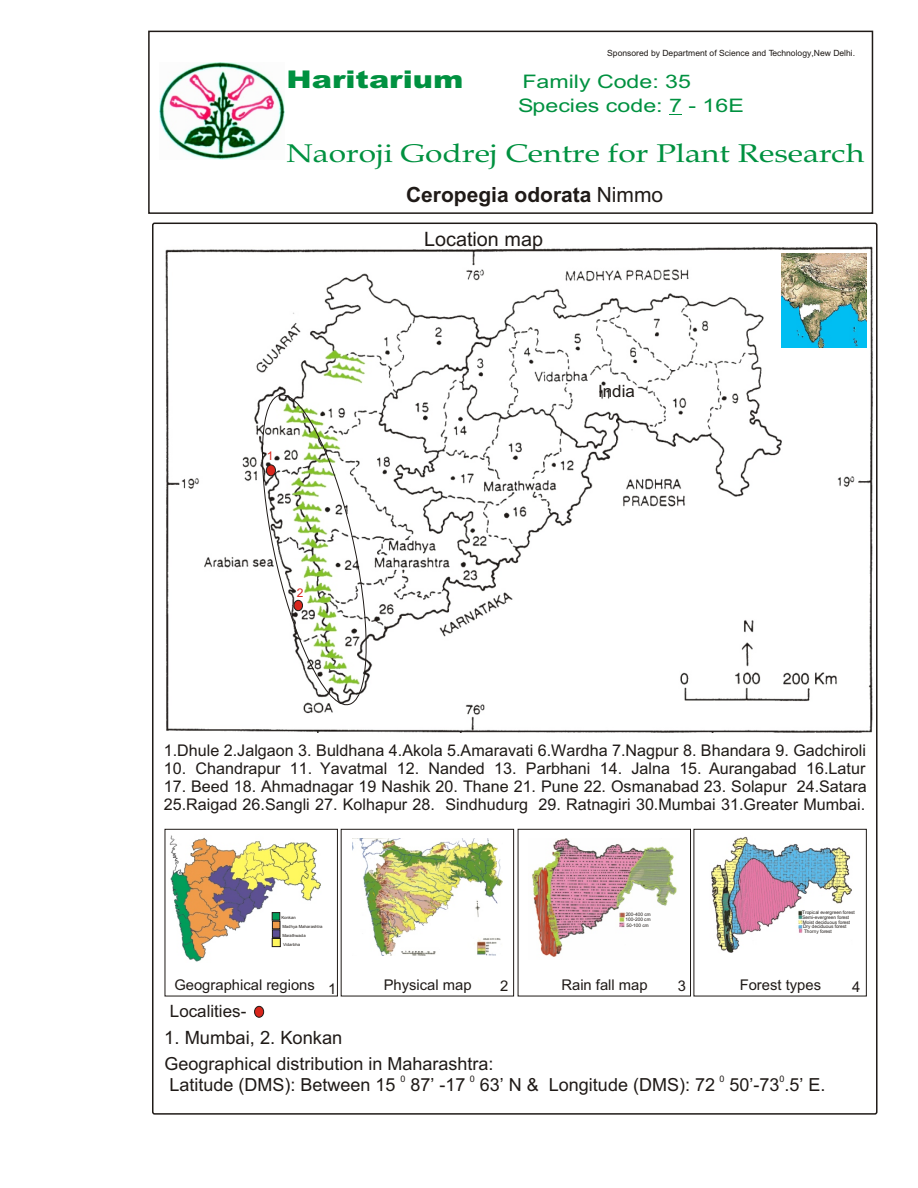
<style>
.page{position:relative;width:918px;height:1188px;background:#fff}
.page>*{position:absolute;margin:0;border:0;box-sizing:border-box;transform-origin:0 0}
.t1{font:25.65px "Book Antiqua";color:#009140;scale:1.24 1}
.t2{font:900 24.45px "Arial";color:#009140;scale:1.24 1}
.t3{font:700 21px "Arial";color:#1f1a17}
.t4{font:19.8px "Arial";color:#1f1a17}
.t5{font:18.6px/24.5px "Arial";color:#009140;scale:1.24 1}
.t6{font:18.3px "Arial";color:#1f1a17}
.t7{font:18px "Arial";color:#1f1a17}
.t8{font:16.95px "Arial";color:#1f1a17}
.t9{font:16.2px/18px "Arial";color:#1f1a17}
.t10{font:14.85px "Arial";color:#1f1a17}
.t11{font:12px "Arial";color:#d9261c}
.t12{font:9px "Arial";color:#1f1a17}
.t13{font:8.55px "Arial";color:#1f1a17}
.t14{font:4.8px/5.2px "Arial";color:#1f1a17;text-align:justify}
.t15{font:4.2px/8.2px "Arial";color:#1f1a17}
.s1{font-weight:400}
</style>
<div class="page">
<img style="left:353px;top:838px;width:149px;height:117px">
<img style="left:165px;top:247px;width:708px;height:486px">
<img style="left:782px;top:253px;width:85px;height:94px">
<img style="left:788px;top:266px;width:76px;height:75px">
<img style="left:800px;top:303px;width:22px;height:18px">
<div style="left:165px;top:829px;width:173px;height:167px;border:1px solid #1f1a17"></div>
<div style="left:341px;top:829px;width:173px;height:167px;border:1px solid #1f1a17"></div>
<div style="left:518px;top:829px;width:173px;height:167px;border:1px solid #1f1a17"></div>
<div style="left:694px;top:829px;width:173px;height:167px;border:1px solid #1f1a17"></div>
<img style="left:711px;top:836px;width:141px;height:117px">
<div style="left:254px;top:1006px;width:10px;height:11px;background:#d9261c;border:1px solid #1f1a17;border-radius:50%"></div>
<img style="left:169px;top:835px;width:152px;height:127px">
<div style="left:272px;top:912px;width:8px;height:8px;background:#009e59;border:1px solid #1f1a17"></div>
<div style="left:272px;top:921px;width:8px;height:8px;background:#f09c4a;border:1px solid #1f1a17"></div>
<div style="left:272px;top:930px;width:8px;height:8px;background:#5c4f94;border:1px solid #1f1a17"></div>
<div style="left:272px;top:938px;width:8px;height:9px;background:#fff75e;border:1px solid #1f1a17"></div>
<img style="left:532px;top:838px;width:145px;height:119px">
<svg style="left:669px;top:114px;width:13px;height:1px"></svg>
<img style="left:160px;top:62px;width:124px;height:98px">
<div style="left:148px;top:31px;width:725px;height:183px;border:2px solid #1f1a17"></div>
<svg style="left:257px;top:386px;width:115px;height:327px"></svg>
<p class="t13" style="left:607px;top:49px;width:250px">Sponsored by Department of Science and Technology,New Delhi.</p>
<h2 class="t2" style="left:287px;top:70px;width:144px">Haritarium</h2>
<p class="t5" style="left:518px;top:71px;width:183px">Family Code: 35<br>Species code: 7 - 16E</p>
<h1 class="t1" style="left:287px;top:143px;width:467px">Naoroji Godrej Centre for Plant Research</h1>
<p class="t3" style="left:406px;top:187px;width:259px">Ceropegia odorata <span class="s1">Nimmo</span></p>
<p class="t11" style="left:267px;top:451px;width:8px">1</p>
<p class="t11" style="left:297px;top:588px;width:8px">2</p>
<p class="t4" style="left:424px;top:232px;width:120px">Location map</p>
<p class="t8" style="left:598px;top:384px;width:38px">India</p>
<p class="t9" style="left:164px;top:743px;width:704px">1.Dhule 2.Jalgaon 3. Buldhana 4.Akola 5.Amaravati 6.Wardha 7.Nagpur 8. Bhandara 9. Gadchiroli</p>
<p class="t9" style="left:164px;top:761px;width:703px">10. Chandrapur 11. Yavatmal 12. Nanded 13. Parbhani 14. Jalna 15. Aurangabad 16.Latur</p>
<p class="t9" style="left:164px;top:779px;width:704px">17. Beed 18. Ahmadnagar 19 Nashik 20. Thane 21. Pune 22. Osmanabad 23. Solapur 24.Satara<br>25.Raigad 26.Sangli 27. Kolhapur 28. Sindhudurg 29. Ratnagiri 30.Mumbai 31.Greater Mumbai.</p>
<p class="t15" style="left:281px;top:914px;width:43px">Konkan<br>Madhya Maharashtra</p>
<p class="t15" style="left:282px;top:931px;width:25px;line-height:9.1px">Marathwada<br>Vidarbha</p>
<p class="t10" style="left:174px;top:979px;width:163px">Geographical regions 1</p>
<p class="t8" style="left:170px;top:1005px;width:78px">Localities-</p>
<p class="t6" style="left:164px;top:1031px;width:180px">1. Mumbai, 2. Konkan</p>
<p class="t14" style="left:626px;top:912px;width:27px">200-400 cm 100-200 cm 50-100 cm</p>
<p class="t14" style="left:802px;top:911px;width:54px">Tropical evergreen forest</p>
<p class="t14" style="left:802px;top:915px;width:48px">Semi-evergreen forest</p>
<p class="t14" style="left:803px;top:920px;width:49px">Moist deciduous forest</p>
<p class="t14" style="left:803px;top:924px;width:45px">Dry deciduous forest</p>
<p class="t14" style="left:804px;top:929px;width:29px">Thorny forest</p>
<p class="t10" style="left:384px;top:979px;width:89px">Physical map</p>
<p class="t10" style="left:500px;top:981px;width:10px">2</p>
<p class="t10" style="left:561px;top:979px;width:88px">Rain fall map</p>
<p class="t10" style="left:678px;top:980px;width:10px">3</p>
<p class="t10" style="left:740px;top:979px;width:83px">Forest types</p>
<p class="t10" style="left:852px;top:981px;width:10px">4</p>
<p class="t7" style="left:164px;top:1057px;width:331px">Geographical distribution in Maharashtra:</p>
<p class="t12" style="left:401px;top:1075px;width:7px">0</p>
<p class="t12" style="left:470px;top:1075px;width:7px">0</p>
<p class="t12" style="left:719px;top:1075px;width:7px">0</p>
<p class="t12" style="left:779px;top:1075px;width:7px">0</p>
<p class="t7" style="left:169px;top:1078px;width:658px">Latitude (DMS): Between 15 87’ -17 63’ N &amp; Longitude (DMS): 72 50’-73 .5’ E.</p>
</div>
